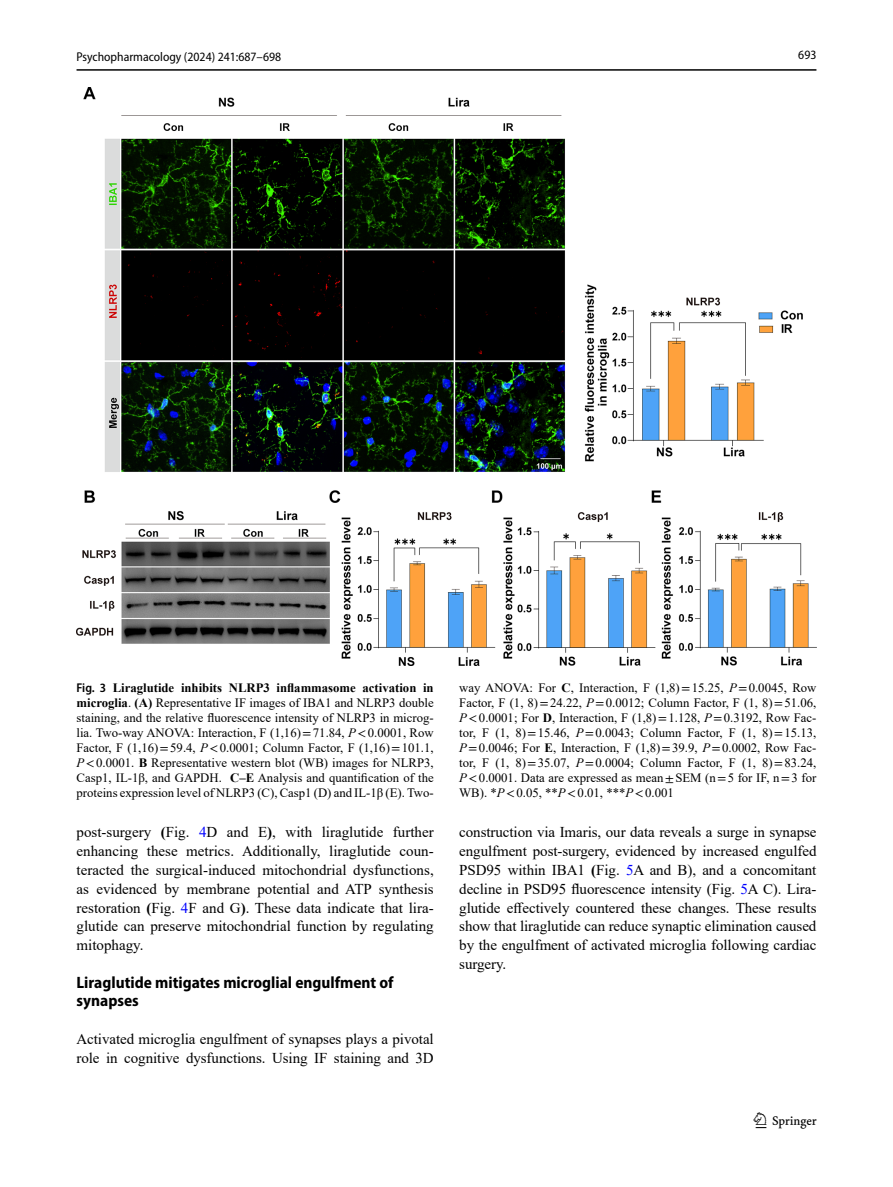
<style>
.page{position:relative;width:893px;height:1187px;background:#fff}
.page>*{position:absolute;margin:0;border:0;box-sizing:border-box;transform-origin:0 0}
.t1{font:22.5px "Springnew";color:#000}
.Head_2{font:700 semi-condensed 16.5px/18.8px "Myriad Pro";color:#000}
.Body_Text{font:15px/18.8px "Times New Roman PSMT2";letter-spacing:-.005em;color:#000;text-align:justify}
.Figure_Caption{font:12.75px/15px "Times New Roman PSMT2";color:#000;text-align:justify}
.t2{font:semi-condensed 12.75px "Myriad Pro";color:#000}
.s1{font-family:"Myriad Pro";font-weight:600;font-stretch:semi-condensed}
.s2{font-family:"Times New Roman PS Bold MT2"}
.s3{font-family:"Times New Roman";font-weight:700}
.s4{font-family:"Times New Roman"}
.s5{font-family:"STIX"}
.s6{font-family:"Times New Roman";font-style:italic}
.s7{color:#00f}
</style>
<div class="page">
<hr style="left:77px;top:69px;width:739px;height:2px;background:#000">
<img style="left:77px;top:87px;width:739px;height:578px">
<p class="t2" style="left:77px;top:49px;width:206px">Psychopharmacology (2024) 241:687–698</p>
<p class="t2" style="left:798px;top:48px;width:20px">693</p>
<p class="Figure_Caption" style="left:77px;top:679px;width:359px"><span class="s1">Fig. 3</span> <span class="s2">Liraglutide inhibits NLRP3 inflammasome activation in </span><span class="s3">microglia</span>. <span class="s3">(A)</span> Representative IF images of IBA1 and NLRP3 double <span class="s4">staining, and the relative fluorescence intensity of NLRP3 in microg&shy;</span>lia. Two-way ANOVA: Interaction, F (1,16)<span class="s5">=</span>71.84, <span class="s6">P</span><span class="s5">&lt;</span>0.0001, Row Factor, F (1,16)<span class="s5">=</span>59.4, <span class="s6">P</span><span class="s5">&lt;</span>0.0001; Column Factor, F (1,16)<span class="s5">=</span>101.1, <span class="s6">P</span><span class="s5">&lt;</span>0.0001. <span class="s3">B</span> Representative western blot (WB) images for NLRP3, <span class="s4">Casp1, IL-1β, and GAPDH.</span> <span class="s3">C–E</span> <span class="s4">Analysis and quantification of the proteins expression level of NLRP3 (C), Casp1 (D) and IL-1β (E). Two-</span></p>
<p class="Figure_Caption" style="left:459px;top:679px;width:359px">way ANOVA: For <span class="s3">C</span>, Interaction, F (1,8)<span class="s5">=</span>15.25, <span class="s6">P</span><span class="s5">=</span>0.0045, Row Factor, F (1, 8)<span class="s5">=</span>24.22, <span class="s6">P</span><span class="s5">=</span>0.0012; Column Factor, F (1, 8)<span class="s5">=</span>51.06, <span class="s6">P</span><span class="s5">&lt;</span>0.0001; For <span class="s3">D</span>, Interaction, F (1,8)<span class="s5">=</span>1.128, <span class="s6">P</span><span class="s5">=</span>0.3192, Row Fac&shy;tor, F (1, 8)<span class="s5">=</span>15.46, <span class="s6">P</span><span class="s5">=</span>0.0043; Column Factor, F (1, 8)<span class="s5">=</span>15.13, <span class="s6">P</span><span class="s5">=</span>0.0046; For <span class="s3">E</span>, Interaction, F (1,8)<span class="s5">=</span>39.9, <span class="s6">P</span><span class="s5">=</span>0.0002, Row Fac&shy;tor, F (1, 8)<span class="s5">=</span>35.07, <span class="s6">P</span><span class="s5">=</span>0.0004; Column Factor, F (1, 8)<span class="s5">=</span>83.24, <span class="s6">P</span><span class="s5">&lt;</span>0.0001. Data are expressed as mean<span class="s5">±</span>SEM (n<span class="s5">=</span>5 for IF, n<span class="s5">=</span>3 for WB). *<span class="s6">P</span><span class="s5">&lt;</span>0.05, **<span class="s6">P</span><span class="s5">&lt;</span>0.01, ***<span class="s6">P</span><span class="s5">&lt;</span>0.001</p>
<p class="Body_Text" style="left:77px;top:822px;width:359px">post-surgery <span class="s3">(</span>Fig. <span class="s7">4</span>D and E<span class="s3">)</span>, with liraglutide further enhancing these metrics. Additionally, liraglutide coun&shy;teracted the surgical-induced mitochondrial dysfunctions, as evidenced by membrane potential and ATP synthesis restoration <span class="s3">(</span>Fig. <span class="s7">4</span><span class="s4">F and G</span><span class="s3">)</span>. These data indicate that lira&shy;glutide can preserve mitochondrial function by regulating mitophagy.</p>
<p class="Head_2" style="left:77px;top:972px;width:319px">Liraglutide mitigates microglial engulfment of synapses</p>
<p class="Body_Text" style="left:77px;top:1028px;width:359px">Activated microglia engulfment of synapses plays a pivotal role in cognitive dysfunctions. Using IF staining and 3D</p>
<p class="Body_Text" style="left:459px;top:822px;width:359px">construction via Imaris, our data reveals a surge in synapse engulfment post-surgery, evidenced by increased engulfed PSD95 within IBA1 <span class="s3">(</span>Fig. <span class="s7">5</span>A and B), and a concomitant <span class="s4">decline in PSD95 fluorescence intensity (Fig.</span> <span class="s7">5</span>A C). Lira&shy;<span class="s4">glutide effectively countered these changes. These results </span>show that liraglutide can reduce synaptic elimination caused by the engulfment of activated microglia following cardiac surgery.</p>
<h1 class="t1" style="left:756px;top:1107px;width:63px">1 3</h1>
</div>
